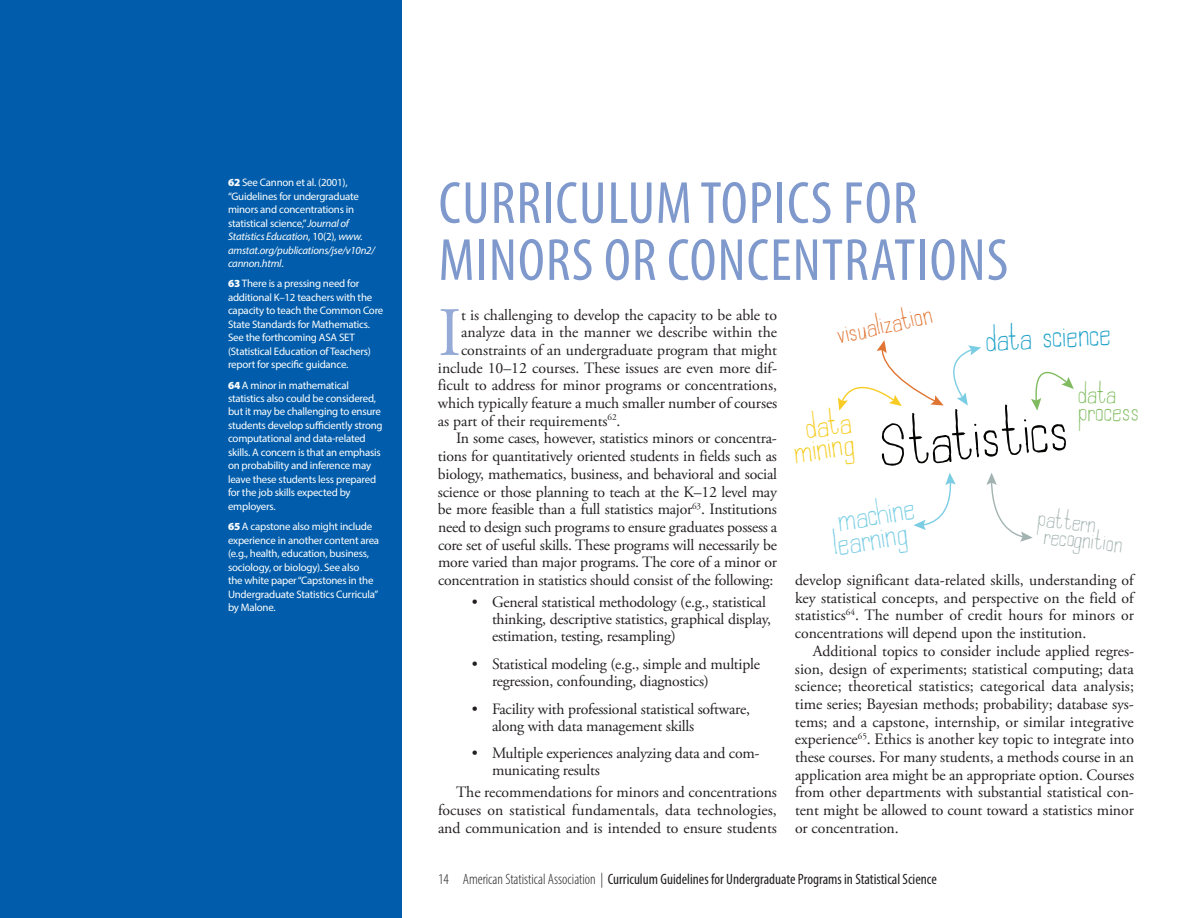
<style>
.page{position:relative;width:1188px;height:918px;background:#fff}
.page>*{position:absolute;margin:0;border:0;box-sizing:border-box;transform-origin:0 0}
.t1{font:69.15px "Adobe Garamond Pro";color:#95aad6}
.t2{font:condensed 60px/57px "Myriad Pro";letter-spacing:.02em;color:#7f99cd}
.t3{font:52.8px "Northampton";color:#040503}
.t4{font:27.9px "Northampton";color:#1ea1c8}
.t5{font:27.9px "Northampton";color:#f4cd22}
.t6{font:27.9px "Northampton";color:#f8cc24}
.t7{font:27.6px "Northampton";color:#7bcde4}
.t8{font:27.6px "Northampton";color:#78cfe3}
.t9{font:23.1px "Northampton";color:#e07533}
.t10{font:22.95px "Northampton";color:#80bb60}
.t11{font:22.95px "Northampton";color:#7ebb5c}
.t12{font:20.7px "Northampton";color:#a3b3b1}
.t13{font:15.75px/17.7px "Adobe Garamond Pro";letter-spacing:-.015em;color:#231f20}
.t14{font:condensed 15px "Myriad Pro";color:#231f20}
.t15{font:10.8px/13.5px "Myriad Pro";letter-spacing:-.02em;color:#fff}
.s1{font-weight:900}
.s2{font-style:italic}
.s3{font-weight:300}
</style>
<div class="page">
<div style="left:0;top:0;width:402px;height:918px;background:#015dab"></div>
<svg style="left:1031px;top:371px;width:43px;height:40px"></svg>
<svg style="left:986px;top:473px;width:47px;height:69px"></svg>
<svg style="left:913px;top:473px;width:43px;height:57px"></svg>
<svg style="left:838px;top:340px;width:143px;height:71px"></svg>
<p class="t15" style="left:228px;top:176px;width:148px"><span class="s1">62</span> See Cannon et al. (2001), “Guidelines for undergraduate minors and concentrations in statistical science,” <span class="s2">Journal of<br>Statistics Education</span>, 10(2), <span class="s2">www. amstat.org/publications/jse/v10n2/ cannon.html</span>.</p>
<p class="t15" style="left:228px;top:277px;width:157px"><span class="s1">63</span> There is a pressing need for additional K–12 teachers with the capacity to teach the Common Core<br>State Standards for Mathematics.<br>See the forthcoming ASA SET (Statistical Education of Teachers) report for specific guidance.</p>
<p class="t15" style="left:228px;top:378px;width:156px"><span class="s1">64</span> A minor in mathematical statistics also could be considered, but it may be challenging to ensure students develop sufficiently strong computational and data-related skills. A concern is that an emphasis on probability and inference may leave these students less prepared for the job skills expected by employers.</p>
<p class="t15" style="left:228px;top:520px;width:153px"><span class="s1">65</span> A capstone also might include experience in another content area (e.g., health, education, business, sociology, or biology). See also<br>the white paper “Capstones in the<br>Undergraduate Statistics Curricula” by Malone.</p>
<h2 class="t2" style="left:439px;top:174px;width:571px">CURRICULUM TOPICS FOR<br>MINORS OR CONCENTRATIONS</h2>
<h1 class="t1" style="left:438px;top:291px;width:25px">I</h1>
<p class="t13" style="left:461px;top:306px;width:318px">t is challenging to develop the capacity to be able to</p>
<h3 class="t9" style="left:834px;top:319px;width:98px;rotate:-13deg">visualization</h3>
<h3 class="t4" style="left:985px;top:320px;width:127px;rotate:-3deg">data science</h3>
<p class="t13" style="left:461px;top:324px;width:318px">analyze data in the manner we describe within the</p>
<p class="t13" style="left:461px;top:342px;width:318px">constraints of an undergraduate program that might</p>
<p class="t13" style="left:438px;top:359px;width:341px">include 10–12 courses. These issues are even more dif-</p>
<p class="t13" style="left:438px;top:377px;width:341px">ficult to address for minor programs or concentrations,</p>
<p class="t13" style="left:438px;top:395px;width:341px">which typically feature a much smaller number of courses</p>
<p class="t13" style="left:438px;top:412px;width:184px">as part of their requirements<sup>62</sup>.</p>
<p class="t13" style="left:456px;top:430px;width:322px">In some cases, however, statistics minors or concentra-</p>
<p class="t13" style="left:438px;top:448px;width:341px">tions for quantitatively oriented students in fields such as</p>
<p class="t13" style="left:438px;top:466px;width:341px">biology, mathematics, business, and behavioral and social</p>
<p class="t13" style="left:438px;top:483px;width:340px">science or those planning to teach at the K–12 level may</p>
<p class="t13" style="left:438px;top:501px;width:341px">be more feasible than a full statistics major<sup>63</sup>. Institutions</p>
<p class="t13" style="left:438px;top:519px;width:341px">need to design such programs to ensure graduates possess a</p>
<p class="t13" style="left:438px;top:536px;width:340px">core set of useful skills. These programs will necessarily be</p>
<p class="t13" style="left:438px;top:554px;width:341px">more varied than major programs. The core of a minor or</p>
<p class="t13" style="left:438px;top:572px;width:337px">concentration in statistics should consist of the following:</p>
<p class="t13" style="left:492px;top:594px;width:281px;line-height:17px;text-indent:-20px">• General statistical methodology (e.g., statistical thinking, descriptive statistics, graphical display, estimation, testing, resampling)</p>
<p class="t13" style="left:492px;top:656px;width:270px;line-height:17px;text-indent:-20px">• Statistical modeling (e.g., simple and multiple regression, confounding, diagnostics)</p>
<p class="t13" style="left:492px;top:701px;width:259px;line-height:17px;text-indent:-20px">• Facility with professional statistical software, along with data management skills</p>
<p class="t13" style="left:492px;top:745px;width:269px;line-height:17px;text-indent:-20px">• Multiple experiences analyzing data and com&shy;municating results</p>
<p class="t13" style="left:438px;top:784px;width:340px;text-align:justify;text-indent:18px">The recommendations for minors and concentrations focuses on statistical fundamentals, data technologies, and communication and is intended to ensure students</p>
<h3 class="t11" style="left:1078px;top:378px;width:39px">data</h3>
<h3 class="t3" style="left:876px;top:408px;width:191px;rotate:-5deg">Statistics</h3>
<h3 class="t6" style="left:803px;top:408px;width:48px;rotate:-8deg">data</h3>
<h3 class="t10" style="left:1078px;top:395px;width:62px">process</h3>
<h3 class="t5" style="left:791px;top:432px;width:63px;rotate:-8deg">mining</h3>
<h3 class="t8" style="left:835px;top:500px;width:79px;rotate:-9deg">machine</h3>
<h3 class="t12" style="left:1040px;top:503px;width:60px;rotate:7deg">pattern</h3>
<h3 class="t7" style="left:830px;top:525px;width:77px;rotate:-9deg">learning</h3>
<h3 class="t12" style="left:1046px;top:520px;width:80px;rotate:7deg">recognition</h3>
<p class="t13" style="left:795px;top:572px;width:341px;text-align:justify">develop significant data-related skills, understanding of key statistical concepts, and perspective on the field of statistics<sup>64</sup>. The number of credit hours for minors or concentrations will depend upon the institution.</p>
<p class="t13" style="left:795px;top:643px;width:341px;text-align:justify;text-indent:18px">Additional topics to consider include applied regres&shy;sion, design of experiments; statistical computing; data science; theoretical statistics; categorical data analysis; time series; Bayesian methods; probability; database sys&shy;tems; and a capstone, internship, or similar integrative experience<sup>65</sup>. Ethics is another key topic to integrate into these courses. For many students, a methods course in an application area might be an appropriate option. Courses from other departments with substantial statistical con&shy;tent might be allowed to count toward a statistics minor or concentration.</p>
<p class="t14" style="left:438px;top:870px;width:500px"><span class="s3">14 American Statistical Association |</span> Curriculum Guidelines for Undergraduate Programs in Statistical Science</p>
</div>
